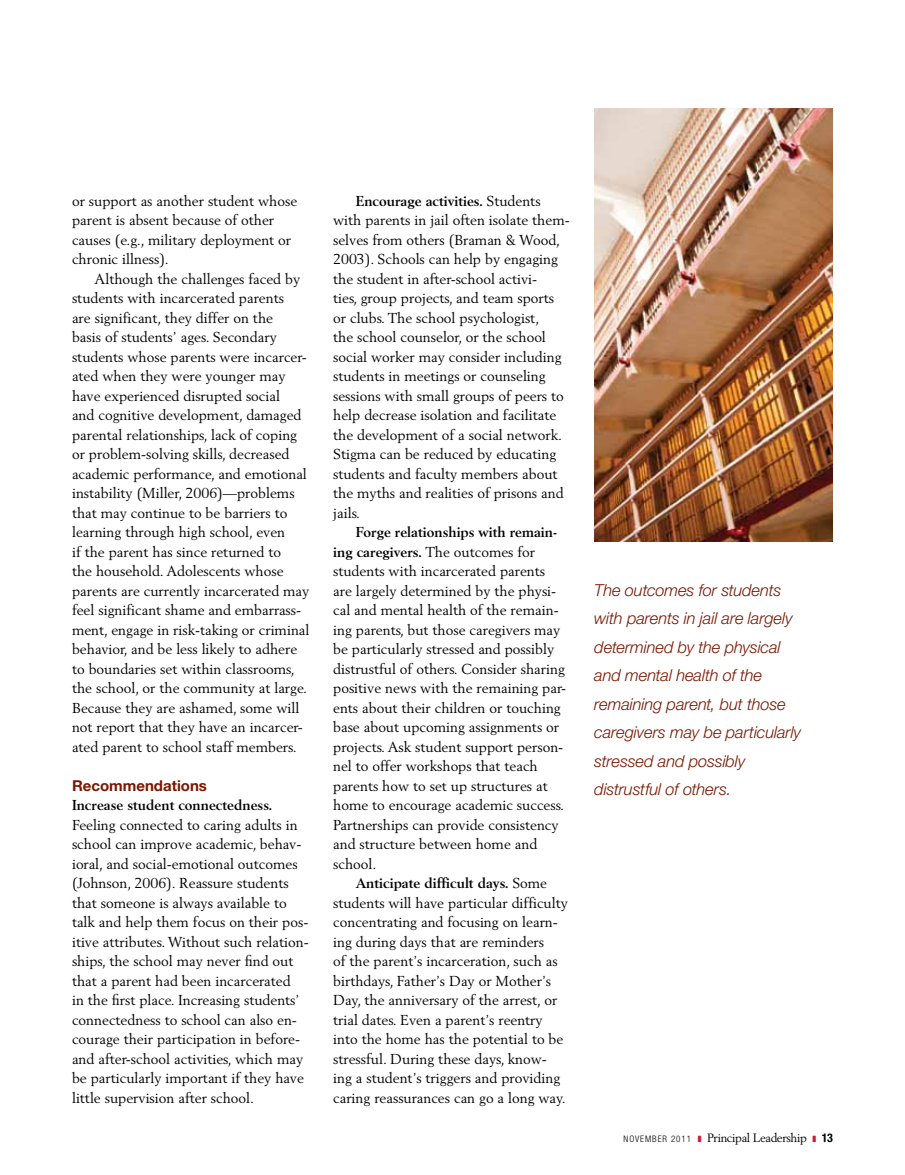
<style>
.page{position:relative;width:905px;height:1175px;background:#fff}
.page>*{position:absolute;margin:0;border:0;box-sizing:border-box;transform-origin:0 0}
.t1{font:italic 300 16.5px/28.5px "Helvetica Neue LT";letter-spacing:-.01em;color:#7a1600}
.t2{font:700 15px "Helvetica Neue LT";color:#7a1600}
.t3{font:14.25px/19.5px "Berling LT";color:#000}
.t4{font:700 14.25px "Berling LT";color:#000}
.t5{font:12px "Berling LT";letter-spacing:-.03em;color:#000}
.s1{font-weight:700}
.s2{font-family:"Helvetica Neue LT";font-weight:300;font-stretch:condensed;font-size:9px}
.s3{font-family:"Helvetica Neue LT";font-weight:700;font-stretch:condensed}
</style>
<div class="page">
<img style="left:594px;top:108px;width:238px;height:434px">
<p class="t3" style="left:72px;top:191px;width:227px">or support as another student whose parent is absent because of other causes (e.g., military deployment or chronic illness).</p>
<p class="t3" style="left:72px;top:269px;width:239px;text-indent:23px">Although the challenges faced by students with incarcerated parents<br>are significant, they differ on the<br>basis of students’ ages. Secondary students whose parents were incarcer&shy;ated when they were younger may have experienced disrupted social<br>and cognitive development, damaged parental relationships, lack of coping or problem-solving skills, decreased academic performance, and emotional instability (Miller, 2006)—problems that may continue to be barriers to learning through high school, even<br>if the parent has since returned to<br>the household. Adolescents whose parents are currently incarcerated may feel significant shame and embarrass&shy;ment, engage in risk-taking or criminal behavior, and be less likely to adhere to boundaries set within classrooms, the school, or the community at large.<br>Because they are ashamed, some will not report that they have an incarcer&shy;ated parent to school staff members.</p>
<p class="t2" style="left:72px;top:776px;width:136px">Recommendations</p>
<p class="t4" style="left:72px;top:797px;width:202px">Increase student connectedness.</p>
<p class="t3" style="left:72px;top:815px;width:238px">Feeling connected to caring adults in school can improve academic, behav&shy;ioral, and social-emotional outcomes (Johnson, 2006). Reassure students that someone is always available to talk and help them focus on their pos&shy;itive attributes. Without such relation&shy;ships, the school may never find out that a parent had been incarcerated<br>in the first place. Increasing students’ connectedness to school can also en&shy;courage their participation in before&shy;and after-school activities, which may be particularly important if they have little supervision after school.</p>
<p class="t3" style="left:333px;top:190px;width:238px;text-indent:23px"><span class="s1">Encourage activities.</span> Students with parents in jail often isolate them&shy;selves from others (Braman &amp; Wood, 2003). Schools can help by engaging the student in after-school activi-<br>ties, group projects, and team sports or clubs. The school psychologist,<br>the school counselor, or the school social worker may consider including students in meetings or counseling sessions with small groups of peers to help decrease isolation and facilitate the development of a social network.<br>Stigma can be reduced by educating students and faculty members about the myths and realities of prisons and jails.</p>
<p class="t3" style="left:333px;top:522px;width:235px;text-indent:23px"><span class="s1">Forge relationships with remain&shy;ing caregivers.</span> The outcomes for students with incarcerated parents are largely determined by the physi&shy;cal and mental health of the remain&shy;ing parents, but those caregivers may be particularly stressed and possibly distrustful of others. Consider sharing positive news with the remaining par&shy;ents about their children or touching base about upcoming assignments or projects. Ask student support person&shy;nel to offer workshops that teach parents how to set up structures at home to encourage academic success.<br>Partnerships can provide consistency and structure between home and school.</p>
<p class="t3" style="left:333px;top:873px;width:236px;text-indent:23px"><span class="s1">Anticipate difficult days.</span> Some students will have particular difficulty concentrating and focusing on learn&shy;ing during days that are reminders<br>of the parent’s incarceration, such as birthdays, Father’s Day or Mother’s Day, the anniversary of the arrest, or trial dates. Even a parent’s reentry into the home has the potential to be stressful. During these days, know&shy;ing a student’s triggers and providing caring reassurances can go a long way.</p>
<p class="t1" style="left:594px;top:575px;width:208px">The outcomes for students with parents in jail are largely determined by the physical and mental health of the remaining parent, but those caregivers may be particularly stressed and possibly distrustful of others.</p>
<p class="t5" style="left:623px;top:1130px;width:211px"><span class="s2">NOVEMBER 2011</span> Principal Leadership <span class="s3">13</span></p>
</div>
